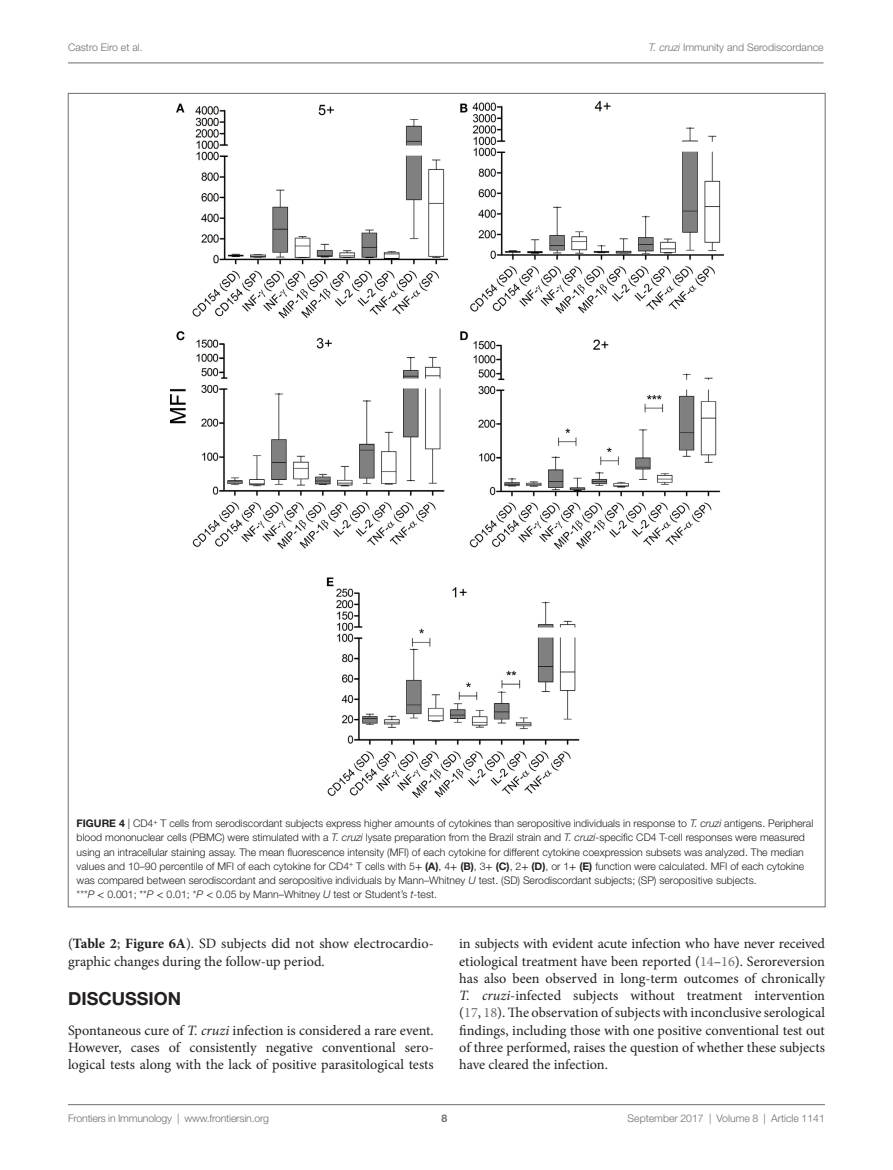
<style>
.page{position:relative;width:893px;height:1170px;background:#fff}
.page>*{position:absolute;margin:0;border:0;box-sizing:border-box;transform-origin:0 0}
.t1{font:700 18px "Helvetica Neue LT Std";color:#231f20}
.t2{font:14.25px/17.2px "Minion Pro";color:#231f20;text-align:justify}
.t3{font:300 10.5px/14.2px "Helvetica Neue LT Std";color:#231f20}
.t4{font:300 10.5px "Helvetica Neue LT Std";color:#6c6d70}
.t5{font:700 10.5px "Helvetica Neue LT Std";color:#6c6d70}
.s1{font-style:italic}
.s2{font-weight:700}
.s3{font-family:"STIX General";font-weight:400}
.s4{color:#6c6d70}
</style>
<div class="page">
<img style="left:170px;top:102px;width:553px;height:695px">
<hr style="left:68px;top:63px;width:756px;height:1px;background:#6c6d70">
<hr style="left:68px;top:1104px;width:757px;height:1px;background:#6c6d70">
<p class="t4" style="left:68px;top:41px;width:76px">Castro Eiro et al.</p>
<p class="t4" style="left:649px;top:41px;width:176px"><span class="s1">T. cruzi</span> Immunity and Serodiscordance</p>
<p class="t3" style="left:77px;top:816px;width:738px"><span class="s2">FIG URE 4</span> | CD4<sup>+</sup> T cells from serodiscordant subjects express higher amounts of cytokines than seropositive individuals in response to <span class="s1">T. cruzi</span> antigens. Peripheral blood mononuclear cells (PBMC) were stimulated with a <span class="s1">T. cruzi</span> lysate preparation from the Brazil strain and <span class="s1">T. cruzi</span>-specific CD4 T-cell responses were measured using an intracellular staining assay. The mean fluorescence intensity (MFI) of each cytokine for different cytokine coexpression subsets was analyzed. The median values and 10–90 percentile of MFI of each cytokine for CD4<sup>+</sup> T cells with 5<span class="s3">+</span> <span class="s2">(A)</span>, 4<span class="s3">+</span> <span class="s2">(B)</span>, 3<span class="s3">+</span> <span class="s2">(C)</span>, 2<span class="s3">+</span> <span class="s2">(D)</span>, or 1<span class="s3">+</span> <span class="s2">(E)</span> function were calculated. MFI of each cytokine was compared between serodiscordant and seropositive individuals by Mann–Whitney <span class="s1">U</span> test. (SD) Serodiscordant subjects; (SP) seropositive subjects.<br>***<span class="s1">P</span> <span class="s3">&lt;</span> 0.001; **<span class="s1">P</span> <span class="s3">&lt;</span> 0.01; *<span class="s1">P</span> <span class="s3">&lt;</span> 0.05 by Mann–Whitney <span class="s1">U</span> test or Student’s <span class="s1">t</span>-test.</p>
<h2 class="t2" style="left:68px;top:935px;width:367px">(<span class="s2">Table 2</span>; <span class="s2">Figure 6A</span>). SD subjects did not show electrocardio&shy;graphic changes during the follow-up period.</h2>
<h1 class="t1" style="left:68px;top:987px;width:112px">DISCUSSION</h1>
<h2 class="t2" style="left:68px;top:1021px;width:367px">Spontaneous cure of <span class="s1">T. cruzi</span> infection is considered a rare event.<br>However, cases of consistently negative conventional sero&shy;logical tests along with the lack of positive parasitological tests</h2>
<p class="t2" style="left:459px;top:935px;width:367px">in subjects with evident acute infection who have never received etiological treatment have been reported (<span class="s4">14</span>–<span class="s4">16</span>). Seroreversion has also been observed in long-term outcomes of chronically <span class="s1">T. cruzi</span>-infected subjects without treatment intervention (<span class="s4">17</span>, <span class="s4">18</span>). The observation of subjects with inconclusive serological findings, including those with one positive conventional test out of three performed, raises the question of whether these subjects have cleared the infection.</p>
<p class="t4" style="left:68px;top:1111px;width:203px">Frontiers in Immunology | www.frontiersin.org</p>
<p class="t4" style="left:628px;top:1111px;width:199px">September 2017 | Volume 8 | Article 1141</p>
<p class="t5" style="left:441px;top:1111px;width:7px">8</p>
</div>
